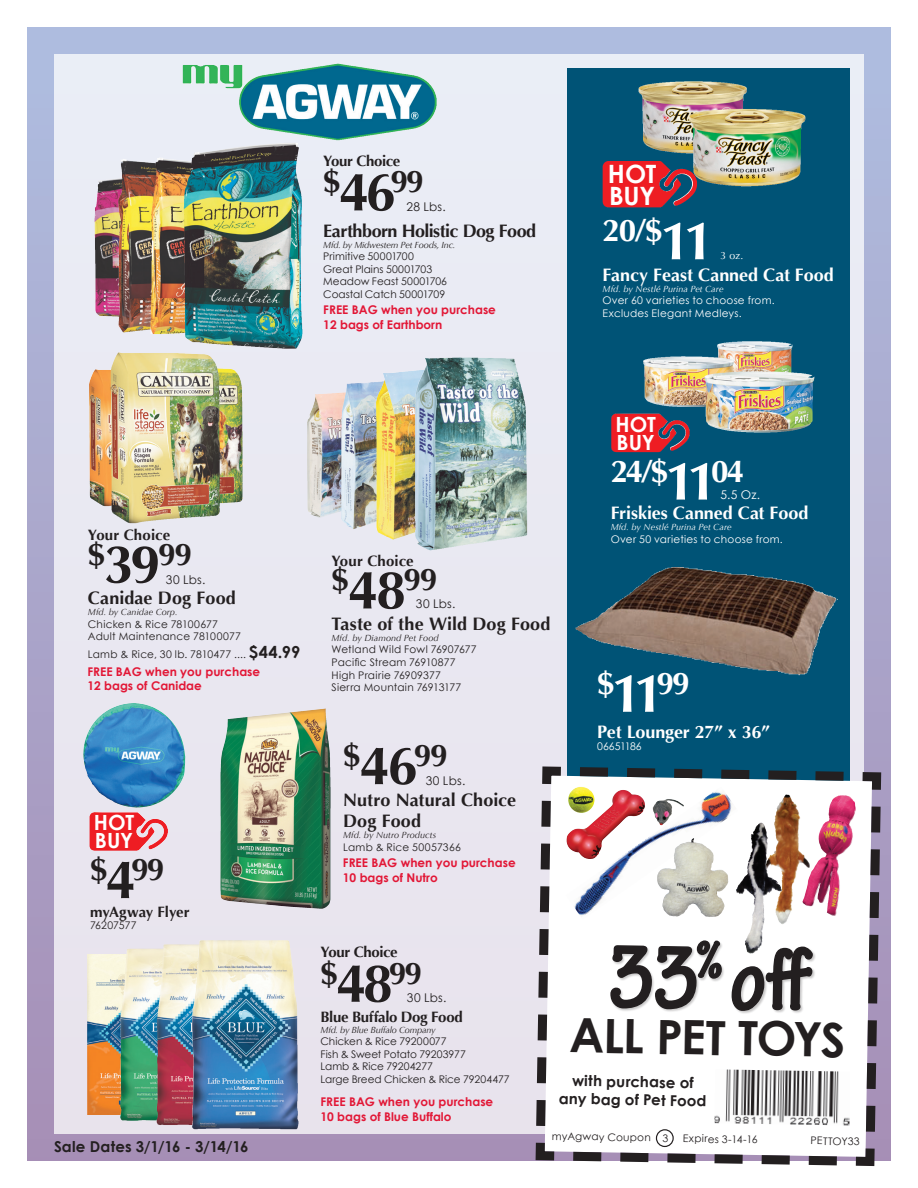
<style>
.page{position:relative;width:918px;height:1188px;background:#fff}
.page>*{position:absolute;margin:0;border:0;box-sizing:border-box;transform-origin:0 0}
.t1{font:700 condensed 93px "Tekton Pro";color:#231f20}
.t2{font:700 47.4px "Century Gothic";color:#231f20}
.t3{font:700 31.5px "Optima";letter-spacing:-.05em;color:#231f20}
.t4{font:700 31.5px "Optima";letter-spacing:-.055em;color:#fff}
.t5{font:700 25.2px/21.9px "Century Gothic";letter-spacing:-.005em;color:#fff}
.t6{font:700 21px/18.1px "Century Gothic";letter-spacing:-.005em;color:#fff}
.t7{font:700 18px "Optima";color:#fff}
.t8{font:700 18px/21.6px "Optima";color:#231f20}
.t9{font:700 18px "Optima";letter-spacing:-.03em;color:#231f20}
.t10{font:700 15px/18px "Century Gothic";letter-spacing:.01em;color:#231f20;text-align:center}
.t11{font:700 15px "Optima";letter-spacing:-.02em;color:#231f20}
.t12{font:700 15px "Optima";letter-spacing:.01em;color:#231f20}
.t13{font:700 12px/14.4px "Century Gothic";color:#e21736}
.t14{font:12px "Century Gothic";letter-spacing:.02em;color:#231f20}
.t15{font:12px "Century Gothic";color:#fff}
.t16{font:10.5px "Century Gothic";letter-spacing:.005em;color:#231f20}
.t17{font:10.5px "Century Gothic";letter-spacing:.025em;color:#231f20}
.t18{font:10.5px "Century Gothic";letter-spacing:.025em;color:#fff}
.t19{font:10.5px "Century Gothic";letter-spacing:.03em;color:#231f20}
.t20{font:10.5px "Century Gothic";color:#fff}
.t21{font:10.5px "Optima";color:#fff}
.t22{font:italic 9px "Optima";letter-spacing:-.005em;color:#231f20}
.t23{font:italic 9px "Optima";letter-spacing:.01em;color:#fff}
.s1{font-size:54px}
.s2{font-weight:700;font-size:16.5px}
</style>
<div class="page">
<div style="left:27px;top:27px;width:864px;height:1134px;background:linear-gradient(to bottom,#aebde0,#a68eb6)"></div>
<div style="left:54px;top:54px;width:810px;height:1080px;background:#e9e8f1"></div>
<div style="left:567px;top:68px;width:283px;height:1052px;background:#005376"></div>
<img style="left:239px;top:64px;width:147px;height:76px">
<img style="left:94px;top:179px;width:24px;height:138px">
<img style="left:118px;top:159px;width:33px;height:173px">
<img style="left:151px;top:158px;width:33px;height:176px">
<img style="left:184px;top:143px;width:118px;height:206px">
<img style="left:307px;top:393px;width:34px;height:124px">
<img style="left:341px;top:382px;width:35px;height:147px">
<img style="left:376px;top:371px;width:39px;height:169px">
<img style="left:415px;top:357px;width:112px;height:193px">
<img style="left:643px;top:341px;width:171px;height:92px">
<img style="left:88px;top:955px;width:32px;height:160px">
<img style="left:120px;top:949px;width:37px;height:172px">
<img style="left:157px;top:944px;width:35px;height:181px">
<img style="left:192px;top:940px;width:106px;height:189px">
<svg style="left:531px;top:762px;width:354px;height:405px;background:#d8d2d5"></svg>
<img style="left:714px;top:1069px;width:136px;height:56px">
<img style="left:568px;top:787px;width:26px;height:26px;border-radius:13px">
<img style="left:674px;top:838px;width:20px;height:25px">
<img style="left:576px;top:567px;width:260px;height:108px">
<img style="left:220px;top:708px;width:106px;height:201px">
<img style="left:105px;top:703px;width:28px;height:9px">
<img style="left:90px;top:812px;width:63px;height:39px">
<img style="left:220px;top:368px;width:22px;height:135px">
<img style="left:89px;top:369px;width:22px;height:137px">
<img style="left:111px;top:352px;width:109px;height:171px">
<img style="left:611px;top:414px;width:64px;height:38px">
<img style="left:603px;top:161px;width:76px;height:46px">
<img style="left:639px;top:81px;width:166px;height:105px">
<p class="t11" style="left:323px;top:152px;width:79px">Your Choice</p>
<p class="t3" style="left:323px;top:163px;width:102px">$<span class="s1">46</span>99</p>
<p class="t9" style="left:323px;top:220px;width:214px">Earthborn Holistic Dog Food</p>
<p class="t22" style="left:323px;top:239px;width:134px">Mfd. by Midwestern Pet Foods, Inc.</p>
<p class="t16" style="left:323px;top:250px;width:92px">Primitive 50001700</p>
<p class="t16" style="left:323px;top:263px;width:110px">Great Plains 50001703</p>
<p class="t16" style="left:323px;top:275px;width:125px">Meadow Feast 50001706</p>
<p class="t16" style="left:323px;top:288px;width:123px">Coastal Catch 50001709</p>
<p class="t14" style="left:406px;top:199px;width:41px">28 Lbs.</p>
<p class="t13" style="left:323px;top:303px;width:174px">FREE BAG when you purchase<br>12 bags of Earthborn</p>
<p class="t5" style="left:608px;top:162px;width:50px">HOT<br>BUY</p>
<p class="t4" style="left:603px;top:212px;width:113px">20/$<span class="s1">11</span></p>
<p class="t7" style="left:603px;top:264px;width:233px">Fancy Feast Canned Cat Food</p>
<p class="t23" style="left:603px;top:283px;width:122px">Mfd. by Nestlé Purina Pet Care</p>
<p class="t18" style="left:603px;top:294px;width:174px">Over 60 varieties to choose from.</p>
<p class="t18" style="left:603px;top:307px;width:141px">Excludes Elegant Medleys.</p>
<p class="t21" style="left:721px;top:250px;width:24px">3 oz.</p>
<p class="t12" style="left:88px;top:526px;width:84px">Your Choice</p>
<p class="t14" style="left:166px;top:572px;width:41px">30 Lbs.</p>
<p class="t3" style="left:88px;top:536px;width:106px">$<span class="s1">39</span>99</p>
<p class="t8" style="left:88px;top:588px;width:149px">Canidae Dog Food</p>
<p class="t22" style="left:88px;top:607px;width:91px">Mfd. by Canidae Corp.</p>
<p class="t16" style="left:88px;top:617px;width:132px">Chicken &amp; Rice 78100677</p>
<p class="t17" style="left:88px;top:630px;width:155px">Adult Maintenance 78100077</p>
<p class="t17" style="left:88px;top:648px;width:214px">Lamb &amp; Rice, 30 lb. 7810477 .... <span class="s2">$44.99</span></p>
<p class="t13" style="left:87px;top:664px;width:174px">FREE BAG when you purchase<br>12 bags of Canidae</p>
<p class="t6" style="left:94px;top:813px;width:42px">HOT<br>BUY</p>
<p class="t3" style="left:90px;top:851px;width:76px">$<span class="s1">4</span>99</p>
<p class="t11" style="left:90px;top:903px;width:101px">myAgway Flyer</p>
<p class="t16" style="left:90px;top:919px;width:48px">76207577</p>
<h3 class="t10" style="left:54px;top:1137px;width:196px">Sale Dates 3/1/16 - 3/14/16</h3>
<p class="t6" style="left:616px;top:414px;width:42px">HOT<br>BUY</p>
<p class="t12" style="left:332px;top:552px;width:84px">Your Choice</p>
<p class="t3" style="left:332px;top:561px;width:108px">$<span class="s1">48</span>99</p>
<p class="t8" style="left:332px;top:613px;width:220px">Taste of the Wild Dog Food</p>
<p class="t22" style="left:332px;top:633px;width:109px">Mfd. by Diamond Pet Food</p>
<p class="t19" style="left:332px;top:643px;width:147px">Wetland Wild Fowl 76907677</p>
<p class="t16" style="left:332px;top:656px;width:126px">Pacific Stream 76910877</p>
<p class="t19" style="left:332px;top:668px;width:111px">High Prairie 76909377</p>
<p class="t17" style="left:332px;top:681px;width:131px">Sierra Mountain 76913177</p>
<p class="t14" style="left:416px;top:596px;width:41px">30 Lbs.</p>
<p class="t3" style="left:343px;top:737px;width:106px">$<span class="s1">46</span>99</p>
<p class="t8" style="left:343px;top:789px;width:175px">Nutro Natural Choice<br>Dog Food</p>
<p class="t22" style="left:343px;top:830px;width:95px">Mfd. by Nutro Products</p>
<p class="t17" style="left:343px;top:841px;width:119px">Lamb &amp; Rice 50057366</p>
<p class="t14" style="left:426px;top:773px;width:41px">30 Lbs.</p>
<p class="t13" style="left:343px;top:855px;width:174px">FREE BAG when you purchase<br>10 bags of Nutro</p>
<p class="t4" style="left:611px;top:453px;width:135px">24/$<span class="s1">11</span>04</p>
<p class="t7" style="left:611px;top:503px;width:199px">Friskies Canned Cat Food</p>
<p class="t23" style="left:611px;top:522px;width:122px">Mfd. by Nestlé Purina Pet Care</p>
<p class="t18" style="left:611px;top:533px;width:174px">Over 50 varieties to choose from.</p>
<p class="t15" style="left:720px;top:488px;width:41px">5.5 Oz.</p>
<p class="t4" style="left:597px;top:665px;width:94px">$<span class="s1">11</span>99</p>
<p class="t7" style="left:597px;top:721px;width:174px">Pet Lounger 27” x 36”</p>
<p class="t20" style="left:597px;top:740px;width:46px">06651186</p>
<p class="t11" style="left:321px;top:943px;width:79px">Your Choice</p>
<p class="t3" style="left:321px;top:955px;width:103px">$<span class="s1">48</span>99</p>
<p class="t11" style="left:321px;top:1008px;width:144px">Blue Buffalo Dog Food</p>
<p class="t22" style="left:321px;top:1024px;width:117px">Mfd. by Blue Buffalo Company</p>
<p class="t16" style="left:321px;top:1035px;width:128px">Chicken &amp; Rice 79200077</p>
<p class="t16" style="left:321px;top:1048px;width:147px">Fish &amp; Sweet Potato 79203977</p>
<p class="t16" style="left:321px;top:1060px;width:114px">Lamb &amp; Rice 79204277</p>
<p class="t16" style="left:321px;top:1073px;width:191px">Large Breed Chicken &amp; Rice 79204477</p>
<p class="t13" style="left:321px;top:1095px;width:174px">FREE BAG when you purchase<br>10 bags of Blue Buffalo</p>
<p class="t14" style="left:407px;top:990px;width:41px">30 Lbs.</p>
<p class="t1" style="left:608px;top:923px;width:207px;rotate:1deg">33<sup>%</sup> off</p>
<p class="t2" style="left:570px;top:1005px;width:277px;rotate:1deg">ALL PET TOYS</p>
<p class="t10" style="left:559px;top:1071px;width:149px;rotate:1deg">with purchase of any bag of Pet Food</p>
<p class="t16" style="left:552px;top:1130px;width:118px;rotate:1deg">myAgway Coupon 3</p>
<p class="t16" style="left:683px;top:1132px;width:76px;rotate:1deg">Expires 3-14-16</p>
<p class="t16" style="left:811px;top:1134px;width:51px;rotate:1deg">PETTOY33</p>
</div>
